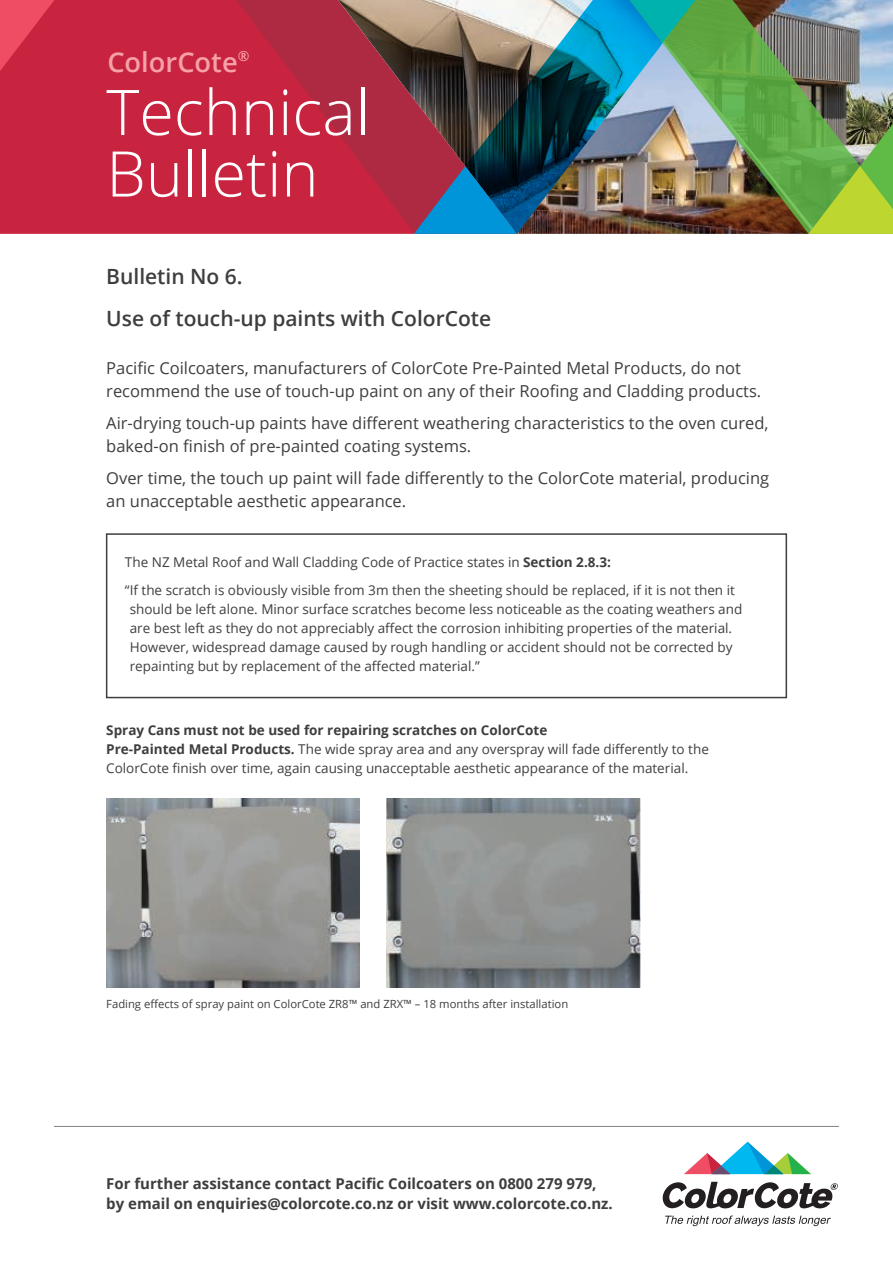
<style>
.page{position:relative;width:893px;height:1263px;background:#fff}
.page>*{position:absolute;margin:0;border:0;box-sizing:border-box;transform-origin:0 0}
.t1{font:300 63px/61.5px "Open Sans";color:#fff}
.t2{font:600 27.3px "Open Sans";color:#f6a1a7}
.t3{font:600 21px/42.3px "Open Sans";color:#3e3e3f}
.t4{font:16.5px/23.2px "Open Sans";color:#3e3e3f}
.t5{font:700 15px/19.2px "Open Sans";color:#3e3e3f}
.t6{font:13.5px/19.2px "Open Sans";color:#3e3e3f}
.t7{font:11.25px "Open Sans";color:#3e3e3f}
.s1{font-weight:700}
</style>
<div class="page">
<svg style="left:684px;top:1141px;width:127px;height:33px"></svg>
<svg style="left:665px;top:1215px;width:166px;height:11px"></svg>
<svg style="left:662px;top:1182px;width:176px;height:26px"></svg>
<hr style="left:54px;top:1126px;width:785px;height:1px;background:#808285">
<img style="left:517px;top:0;width:95px;height:234px">
<img style="left:612px;top:0;width:281px;height:234px">
<svg style="left:613px;top:0;width:99px;height:43px;background:#1fa598"></svg>
<div style="left:0;top:0;width:221px;height:234px;background:#c8233f"></div>
<img style="left:808px;top:96px;width:85px;height:138px">
<svg style="left:221px;top:0;width:296px;height:234px;background:#a33847"></svg>
<svg style="left:414px;top:166px;width:103px;height:68px;background:#2c5e8d"></svg>
<img style="left:387px;top:798px;width:253px;height:189px">
<img style="left:106px;top:798px;width:253px;height:189px">
<div style="left:106px;top:533px;width:681px;height:165px;border:2px solid #3e3e3f"></div>
<svg style="left:0;top:0;width:69px;height:99px;background:#d32e49"></svg>
<h2 class="t2" style="left:107px;top:51px;width:144px">ColorCote<sup>®</sup></h2>
<h1 class="t1" style="left:106px;top:83px;width:265px">Technical<br>Bulletin</h1>
<h3 class="t3" style="left:106px;top:257px;width:386px">Bulletin No 6.<br>Use of touch-up paints with ColorCote</h3>
<p class="t4" style="left:106px;top:356px;width:656px">Pacific Coilcoaters, manufacturers of ColorCote Pre-Painted Metal Products, do not recommend the use of touch-up paint on any of their Roofing and Cladding products.</p>
<p class="t4" style="left:106px;top:411px;width:664px">Air-drying touch-up paints have different weathering characteristics to the oven cured, baked-on finish of pre-painted coating systems.</p>
<p class="t4" style="left:106px;top:466px;width:664px">Over time, the touch up paint will fade differently to the ColorCote material, producing an unacceptable aesthetic appearance.</p>
<p class="t6" style="left:125px;top:548px;width:611px;line-height:27.8px">The NZ Metal Roof and Wall Cladding Code of Practice states in <span class="s1">Section 2.8.3:<br></span>“ If the scratch is obviously visible from 3m then the sheeting should be replaced, if it is not then it</p>
<p class="t6" style="left:130px;top:599px;width:614px">should be left alone. Minor surface scratches become less noticeable as the coating weathers and are best left as they do not appreciably affect the corrosion inhibiting properties of the material.<br>However, widespread damage caused by rough handling or accident should not be corrected by repainting but by replacement of the affected material.”</p>
<p class="t6" style="left:106px;top:720px;width:604px"><span class="s1">Spray Cans must not be used for repairing scratches on ColorCote<br>Pre-Painted Metal Products.</span> The wide spray area and any overspray will fade differently to the<br>ColorCote finish over time, again causing unacceptable aesthetic appearance of the material.</p>
<p class="t7" style="left:106px;top:996px;width:463px">Fading effects of spray paint on ColorCote ZR8™ and ZRX™ – 18 months after installation</p>
<p class="t5" style="left:106px;top:1174px;width:508px">For further assistance contact Pacific Coilcoaters on 0800 279 979, by email on enquiries@colorcote.co.nz or visit www.colorcote.co.nz.</p>
</div>
